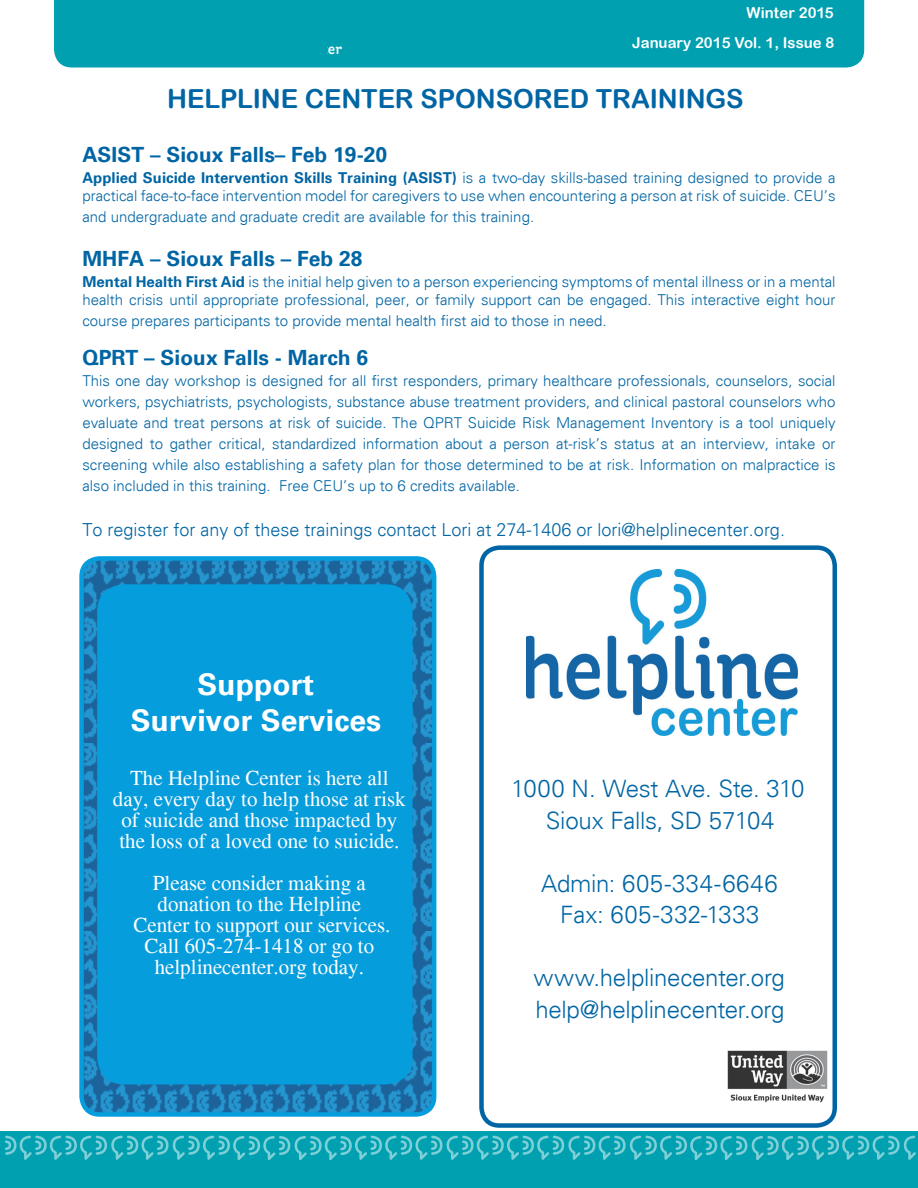
<style>
.page{position:relative;width:918px;height:1188px;background:#fff}
.page>*{position:absolute;margin:0;border:0;box-sizing:border-box;transform-origin:0 0}
.t1{font:700 30px/36px "Univers";color:#fff;text-align:center}
.t2{font:26.25px "Arial Rounded MT Bold";letter-spacing:-.005em;color:#0065a4}
.t3{font:300 24px/31.5px "Univers";letter-spacing:-.01em;color:#0065a4;text-align:center}
.t4{font:300 24px/31.5px "Univers";letter-spacing:.02em;color:#0065a4;text-align:center}
.t5{font:21px/21px "Times";color:#fff;text-align:center}
.t6{font:700 21px "Univers";color:#0065a4}
.t7{font:300 18px "Univers";color:#0065a4}
.t8{font:300 15px/21px "Univers";color:#0065a4}
.t9{font:15px/29.2px "Arial Rounded MT Bold";color:#fff;text-align:right}
.s1{font-weight:700}
</style>
<div class="page">
<div style="left:0;top:1131px;width:918px;height:57px;background:#00a0b0"></div>
<svg style="left:5px;top:1136px;width:911px;height:24px"></svg>
<div style="left:54px;top:0;width:810px;height:68px;background:#00a0b0"></div>
<img style="left:84px;top:561px;width:347px;height:551px">
<div style="left:79px;top:556px;width:357px;height:561px;border:4px solid #069ddc;border-radius:18px"></div>
<div style="left:97px;top:584px;width:316px;height:500px;background:#069ddc;border-radius:27px"></div>
<div style="left:479px;top:545px;width:358px;height:583px;border:4px solid #0065a4;border-radius:18px"></div>
<img style="left:728px;top:1051px;width:99px;height:52px">
<img style="left:526px;top:569px;width:271px;height:167px">
<div style="left:77px;top:35px;width:249px;height:32px;background:#00a0b0"></div>
<p class="t9" style="left:632px;top:-2px;width:204px">WINTER 2015<br>JANUARY 2015 VOL. 1, ISSUE 8</p>
<h2 class="t2" style="left:167px;top:83px;width:480px">HELPLIN E CENTER SPONSORED TRAININ</h2>
<h2 class="t2" style="left:706px;top:83px;width:36px">GS</h2>
<h3 class="t6" style="left:82px;top:142px;width:306px">ASIST – Sioux Falls– Feb 19-20</h3>
<p class="t8" style="left:82px;top:169px;width:755px;line-height:18px"><span class="s1">Applied Suicide Intervention Skills Training (ASIST)</span> is a two-day skills-based training designed to provide a practical face-to-face intervention model for caregivers to use when encountering a person at risk of suicide. CEU’s</p>
<p class="t8" style="left:82px;top:207px;width:453px">and undergraduate and graduate credit are available for this training.</p>
<h3 class="t6" style="left:82px;top:246px;width:282px">MHFA – Sioux Falls – Feb 28</h3>
<p class="t8" style="left:82px;top:272px;width:755px;line-height:18px"><span class="s1">Mental Health First Aid</span> is the initial help given to a person experiencing symptoms of mental illness or in a mental health crisis until appropriate professional, peer, or family support can be engaged. This interactive eight hour</p>
<p class="t8" style="left:82px;top:310px;width:526px">course prepares participants to provide mental health first aid to those in need.</p>
<h3 class="t6" style="left:82px;top:345px;width:287px">QPRT – Sioux Falls - March 6</h3>
<p class="t8" style="left:82px;top:370px;width:755px;text-align:justify">This one day workshop is designed for all first responders, primary healthcare professionals, counselors, social workers, psychiatrists, psychologists, substance abuse treatment providers, and clinical pastoral counselors who evaluate and treat persons at risk of suicide. The QPRT Suicide Risk Management Inventory is a tool uniquely designed to gather critical, standardized information about a person at-risk’s status at an interview, intake or screening while also establishing a safety plan for those determined to be at risk. Information on malpractice is also included in this training. Free CEU’s up to 6 credits available.</p>
<p class="t7" style="left:82px;top:518px;width:704px">To register for any of these trainings contact Lori at 274-1406 or lori@helplinecenter.org.</p>
<h1 class="t1" style="left:131px;top:668px;width:252px">Support<br>Survivor Services</h1>
<h3 class="t5" style="left:113px;top:768px;width:294px">The Helpline Center is here all day, every day to help those at risk of suicide and those impacted by the loss of a loved one to suicide.</h3>
<h3 class="t5" style="left:133px;top:873px;width:259px">Please consider making a donation to the Helpline<br>Center to support our services.<br>Call 605-274-1418 or go to helplinecenter.org today.</h3>
<h3 class="t3" style="left:511px;top:773px;width:295px">1000 N. West Ave. Ste. 310<br>Sioux Falls, SD 57104</h3>
<h3 class="t4" style="left:541px;top:868px;width:238px">Admin: 605-334-6646<br>Fax: 605-332-1333</h3>
<h3 class="t3" style="left:534px;top:962px;width:253px;text-align:left">www.helplinecenter.org help@helplinecenter.org</h3>
</div>
